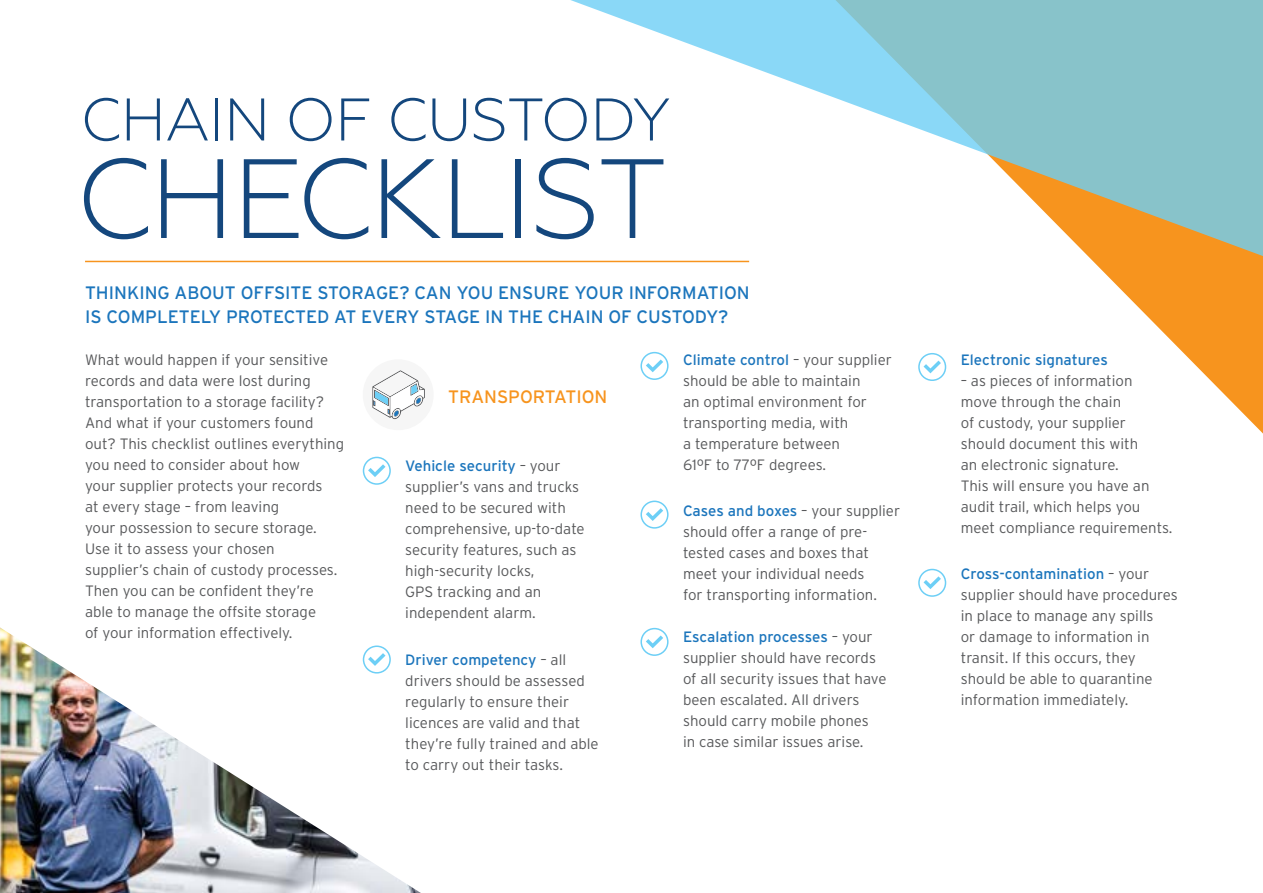
<style>
.page{position:relative;width:1263px;height:893px;background:#fff}
.page>*{position:absolute;margin:0;border:0;box-sizing:border-box;transform-origin:0 0}
.t1{font:300 112.5px "Geometria";letter-spacing:-.035em;color:#14477d}
.t2{font:300 60px "Geometria";letter-spacing:-.02em;color:#14477d}
.t3{font:18px/24px "Interstate";color:#1b75bc}
.t4{font:18px "Interstate";color:#f7941e}
.t5{font:300 15px/21px "Interstate";color:#58595b}
.t6{font:15px "Interstate";color:#1b75bc}
.s1{font-weight:400;color:#1b75bc}
</style>
<div class="page">
<hr style="left:85px;top:261px;width:664px;height:1px;background:#f7941e">
<svg style="left:918px;top:261px;width:345px;height:173px"></svg>
<svg style="left:536px;top:0;width:727px;height:261px"></svg>
<img style="left:0;top:627px;width:421px;height:266px">
<div style="left:363px;top:359px;width:71px;height:71px;background:#f6f6f6;border-radius:50%"></div>
<svg style="left:372px;top:370px;width:53px;height:49px"></svg>
<svg style="left:368px;top:464px;width:17px;height:13px"></svg>
<div style="left:363px;top:457px;width:28px;height:28px;border:2px solid #6dcff6;border-radius:50%"></div>
<svg style="left:368px;top:653px;width:17px;height:13px"></svg>
<div style="left:363px;top:645px;width:28px;height:29px;border:2px solid #6dcff6;border-radius:50%"></div>
<svg style="left:646px;top:360px;width:17px;height:12px"></svg>
<div style="left:640px;top:352px;width:28px;height:28px;border:2px solid #6dcff6;border-radius:50%"></div>
<svg style="left:646px;top:508px;width:17px;height:13px"></svg>
<div style="left:640px;top:501px;width:28px;height:28px;border:2px solid #6dcff6;border-radius:50%"></div>
<svg style="left:923px;top:361px;width:18px;height:12px"></svg>
<div style="left:918px;top:353px;width:28px;height:28px;border:2px solid #6dcff6;border-radius:50%"></div>
<svg style="left:923px;top:576px;width:18px;height:13px"></svg>
<div style="left:918px;top:569px;width:28px;height:28px;border:2px solid #6dcff6;border-radius:50%"></div>
<svg style="left:646px;top:635px;width:17px;height:13px"></svg>
<div style="left:640px;top:628px;width:28px;height:28px;border:2px solid #6dcff6;border-radius:50%"></div>
<h2 class="t2" style="left:80px;top:85px;width:592px">CHAIN OF CUSTODY</h2>
<h1 class="t1" style="left:76px;top:134px;width:593px">CHECKLIST</h1>
<p class="t3" style="left:85px;top:281px;width:666px">THINKING ABOUT OFFSITE STORAGE? CAN YOU ENSURE YOUR INFORMATION<br>IS COMPLETELY PROTECTED AT EVERY STAGE IN THE CHAIN OF CUSTODY?</p>
<p class="t5" style="left:85px;top:349px;width:261px">What would happen if your sensitive records and data were lost during transportation to a storage facility?<br>And what if your customers found out? This checklist outlines everything you need to consider about how<br>your supplier protects your records<br>at every stage – from leaving<br>your possession to secure storage.<br>Use it to assess your chosen<br>supplier’s chain of custody processes.<br>Then you can be confident they’re able to manage the offsite storage<br>of your information effectively.</p>
<p class="t4" style="left:448px;top:386px;width:161px">TRANSPORTATION</p>
<p class="t5" style="left:405px;top:455px;width:181px"><span class="s1">Vehicle security</span> – your supplier’s vans and trucks need to be secured with comprehensive, up-to-date security features, such as high-security locks,<br>GPS tracking and an independent alarm.</p>
<p class="t5" style="left:405px;top:649px;width:195px"><span class="s1">Driver competency</span> – all drivers should be assessed regularly to ensure their licences are valid and that they’re fully trained and able to carry out their tasks.</p>
<p class="t5" style="left:683px;top:349px;width:210px"><span class="s1">Climate control</span> – your supplier should be able to maintain<br>an optimal environment for transporting media, with<br>a temperature between<br>61ºF to 77ºF degrees.</p>
<p class="t5" style="left:683px;top:501px;width:219px"><span class="s1">Cases and boxes</span> – your supplier should offer a range of pre&shy;tested cases and boxes that meet your individual needs<br>for transporting information.</p>
<p class="t5" style="left:683px;top:627px;width:205px"><span class="s1">Escalation processes</span> – your supplier should have records of all security issues that have been escalated. All drivers should carry mobile phones<br>in case similar issues arise.</p>
<p class="t6" style="left:961px;top:351px;width:149px">Electronic signatures</p>
<p class="t5" style="left:961px;top:370px;width:213px">– as pieces of information move through the chain<br>of custody, your supplier should document this with<br>an electronic signature.<br>This will ensure you have an audit trail, which helps you meet compliance requirements.</p>
<p class="t5" style="left:961px;top:564px;width:219px"><span class="s1">Cross-contamination</span> – your supplier should have procedures in place to manage any spills<br>or damage to information in transit. If this occurs, they should be able to quarantine information immediately.</p>
</div>
